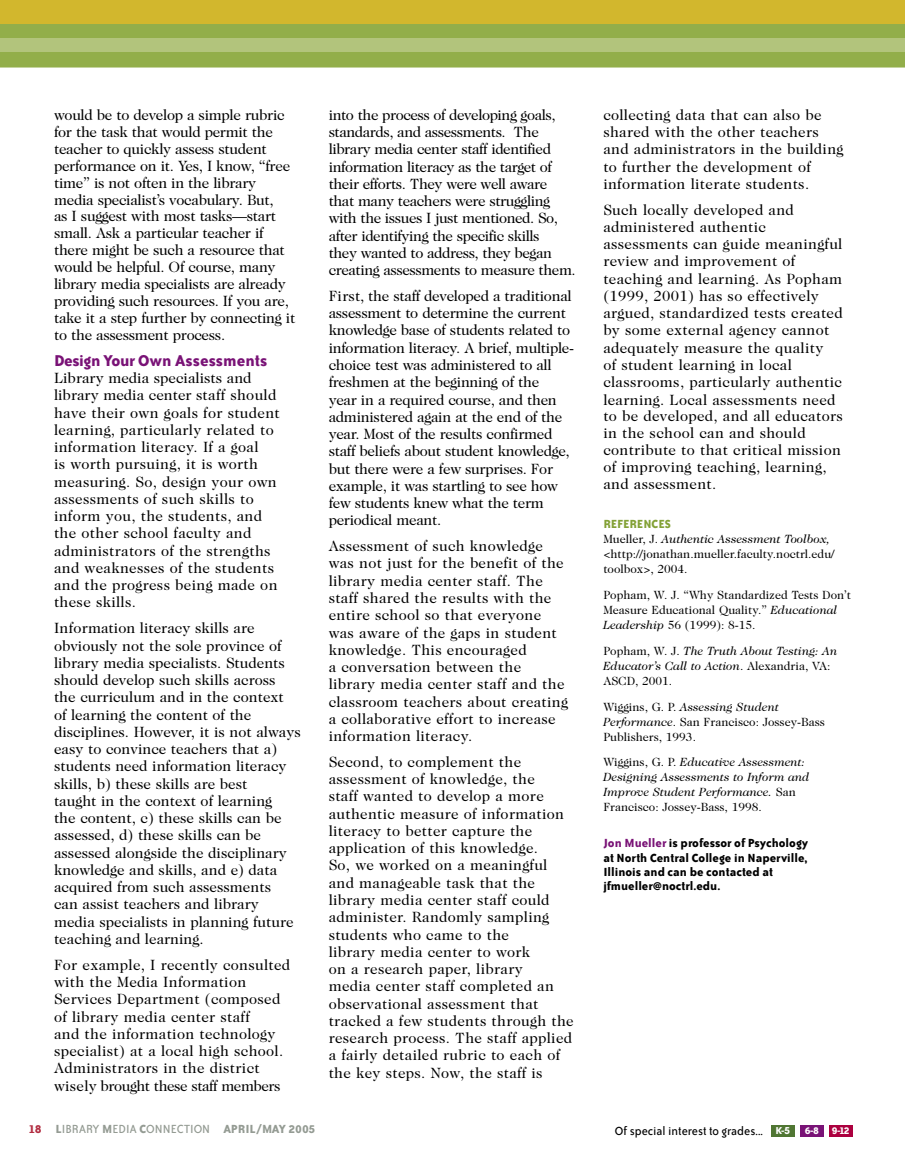
<style>
.page{position:relative;width:905px;height:1175px;background:#fff}
.page>*{position:absolute;margin:0;border:0;box-sizing:border-box;transform-origin:0 0}
.t1{font:700 18px "Bailey Sans ITC";color:#791276}
.t2{font:15px/17.2px "Caslon Two Twenty Four";letter-spacing:.02em;color:#000}
.t3{font:15px/17px "Caslon Two Twenty Four";letter-spacing:-.02em;color:#000}
.t4{font:15px/17.2px "Caslon Two Twenty Four";color:#000}
.t5{font:15px/17.2px "Caslon Two Twenty Four";letter-spacing:-.03em;color:#000}
.t6{font:700 13.5px/14.2px "Bailey Sans ITC";color:#000}
.t7{font:13.5px "Bailey Sans ITC";color:#000}
.t8{font:13.5px "Bailey Sans ITC";color:#949b93}
.t9{font:700 13.5px "Bailey Sans ITC";color:#83a136}
.t10{font:12px/15px "Caslon Two Twenty Four";color:#000}
.t11{font:italic 12px/15px "Caslon Two Twenty Four";color:#000}
.s1{font-style:italic}
.s2{font-style:normal}
.s3{color:#791276}
.s4{font-weight:700;color:#b22e42}
.s5{font-weight:700}
.s6{font-weight:700;font-size:11.55px;color:#fff}
.s7{font-weight:700;font-size:12.15px;color:#fff}
</style>
<div class="page">
<div style="left:771px;top:1125px;width:23px;height:11px;background:#507633"></div>
<div style="left:800px;top:1125px;width:23px;height:11px;background:#791276"></div>
<div style="left:828px;top:1125px;width:23px;height:11px;background:#ac003f"></div>
<div style="left:0;top:24px;width:904px;height:44px;background:#92ae4a"></div>
<div style="left:0;top:0;width:904px;height:24px;background:#d2b72d"></div>
<div style="left:0;top:38px;width:904px;height:14px;background:#b2c47c"></div>
<p class="t3" style="left:54px;top:106px;width:243px">would be to develop a simple rubric for the task that would permit the teacher to quickly assess student performance on it. Yes, I know, “free time” is not often in the library media specialist’s vocabulary. But,<br>as I suggest with most tasks—start small. Ask a particular teacher if there might be such a resource that would be helpful. Of course, many library media specialists are already providing such resources. If you are, take it a step further by connecting it to the assessment process.</p>
<p class="t1" style="left:54px;top:351px;width:215px">Design Your Own Assessments</p>
<p class="t2" style="left:54px;top:369px;width:227px">Library media specialists and library media center staff should have their own goals for student learning, particularly related to information literacy. If a goal<br>is worth pursuing, it is worth measuring. So, design your own assessments of such skills to inform you, the students, and the other school faculty and administrators of the strengths and weaknesses of the students and the progress being made on these skills.</p>
<p class="t4" style="left:54px;top:619px;width:248px">Information literacy skills are obviously not the sole province of library media specialists. Students should develop such skills across the curriculum and in the context<br>of learning the content of the disciplines. However, it is not always easy to convince teachers that a) students need information literacy skills, b) these skills are best<br>taught in the context of learning<br>the content, c) these skills can be assessed, d) these skills can be assessed alongside the disciplinary knowledge and skills, and e) data acquired from such assessments<br>can assist teachers and library media specialists in planning future teaching and learning.</p>
<p class="t2" style="left:54px;top:956px;width:238px">For example, I recently consulted with the Media Information<br>Services Department (composed of library media center staff<br>and the information technology specialist) at a local high school.<br>Administrators in the district wisely brought these staff members</p>
<p class="t5" style="left:328px;top:106px;width:248px">into the process of developing goals, standards, and assessments. The library media center staff identified information literacy as the target of their efforts. They were well aware that many teachers were struggling with the issues I just mentioned. So, after identifying the specific skills<br>they wanted to address, they began creating assessments to measure them.</p>
<p class="t3" style="left:328px;top:287px;width:247px">First, the staff developed a traditional assessment to determine the current knowledge base of students related to information literacy. A brief, multiple&shy;choice test was administered to all freshmen at the beginning of the<br>year in a required course, and then administered again at the end of the year. Most of the results confirmed staff beliefs about student knowledge, but there were a few surprises. For example, it was startling to see how few students knew what the term periodical meant.</p>
<p class="t2" style="left:328px;top:537px;width:241px">Assessment of such knowledge was not just for the benefit of the library media center staff. The staff shared the results with the entire school so that everyone was aware of the gaps in student knowledge. This encouraged<br>a conversation between the library media center staff and the classroom teachers about creating a collaborative effort to increase information literacy.</p>
<p class="t2" style="left:328px;top:753px;width:246px">Second, to complement the assessment of knowledge, the<br>staff wanted to develop a more authentic measure of information literacy to better capture the application of this knowledge.<br>So, we worked on a meaningful and manageable task that the library media center staff could administer. Randomly sampling students who came to the<br>library media center to work<br>on a research paper, library<br>media center staff completed an observational assessment that tracked a few students through the research process. The staff applied a fairly detailed rubric to each of the key steps. Now, the staff is</p>
<p class="t2" style="left:603px;top:106px;width:241px">collecting data that can also be shared with the other teachers and administrators in the building to further the development of information literate students.</p>
<p class="t2" style="left:603px;top:201px;width:241px">Such locally developed and administered authentic assessments can guide meaningful review and improvement of teaching and learning. As Popham (1999, 2001) has so effectively argued, standardized tests created by some external agency cannot adequately measure the quality<br>of student learning in local classrooms, particularly authentic learning. Local assessments need to be developed, and all educators in the school can and should contribute to that critical mission of improving teaching, learning, and assessment.</p>
<p class="t9" style="left:603px;top:517px;width:69px">REFERENCES</p>
<p class="t10" style="left:603px;top:531px;width:233px">Mueller, J. <span class="s1">Authentic Assessment Toolbox, </span>&lt;http://jonathan.mueller.faculty.noctrl.edu/ toolbox&gt;, 2004.</p>
<p class="t10" style="left:603px;top:587px;width:249px">Popham, W. J. “Why Standardized Tests Don’t<br>Measure Educational Quality.” <span class="s1">Educational<br>Leadership</span> 56 (1999): 8-15.</p>
<p class="t11" style="left:603px;top:643px;width:235px"><span class="s2">Popham, W. J.</span> The Truth About Testing: An<br>Educator’s Call to Action<span class="s2">. Alexandria, VA:<br>ASCD, 2001.</span></p>
<p class="t10" style="left:603px;top:699px;width:223px">Wiggins, G. P. <span class="s1">Assessing Student<br>Performance</span>. San Francisco: Jossey-Bass<br>Publishers, 1993.</p>
<p class="t11" style="left:603px;top:754px;width:208px"><span class="s2">Wiggins, G. P.</span> Educative Assessment:<br>Designing Assessments to Inform and Improve Student Performance. <span class="s2">San Francisco: Jossey-Bass, 1998.</span></p>
<p class="t6" style="left:603px;top:836px;width:206px"><span class="s3">Jon Mueller</span> is professor of Psychology at North Central College in Naperville, Illinois and can be contacted at jfmueller@noctrl.edu.</p>
<p class="t8" style="left:28px;top:1121px;width:288px"><span class="s4">18</span> <span class="s5">L</span>IBRARY <span class="s5">M</span>EDIA <span class="s5">C</span>ONNECTION <span class="s5">APRIL/MAY 2005</span></p>
<p class="t7" style="left:614px;top:1123px;width:236px">Of special interest to grades... <span class="s6">K-</span><span class="s7">5</span> <span class="s6">6-8 9-12</span></p>
</div>
